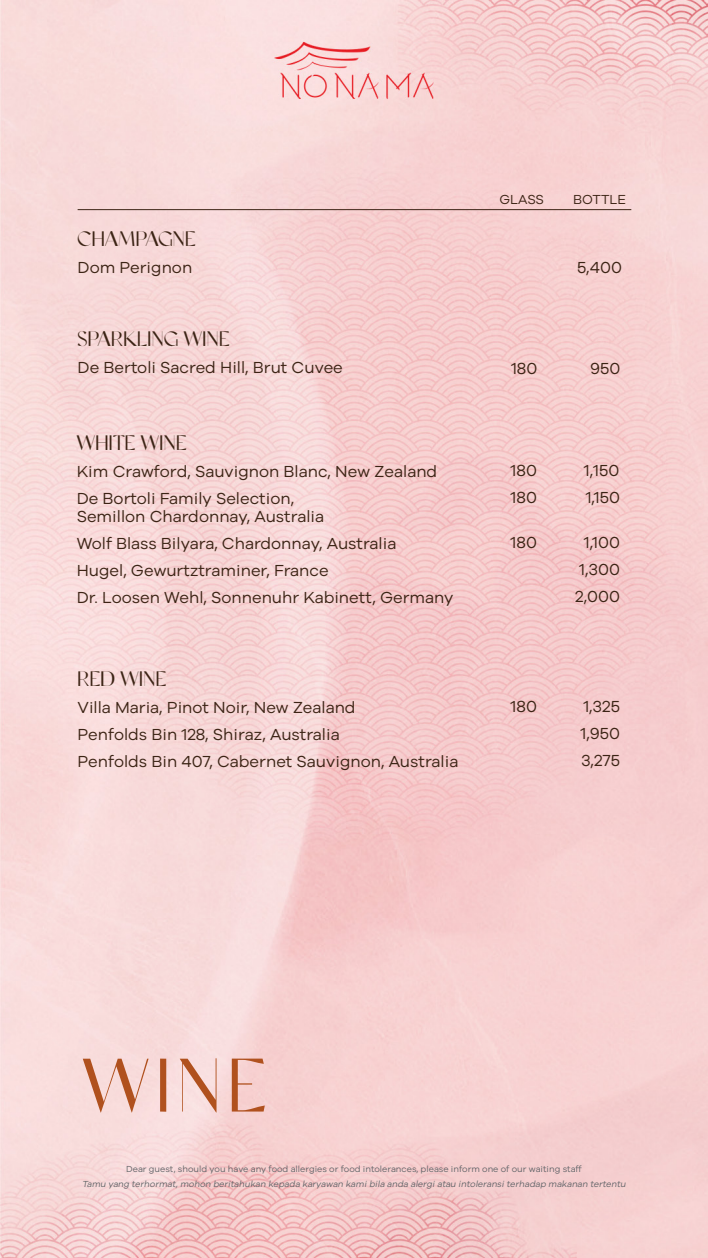
<style>
.page{position:relative;width:708px;height:1258px;background:#fff}
.page>*{position:absolute;margin:0;border:0;box-sizing:border-box;transform-origin:0 0}
.t1{font:700 76.05px "Classico";color:#b0511e}
.t2{font:700 21px "Classico";letter-spacing:.025em;color:#3c2415}
.t3{font:16.5px/27px "Galyon";color:#3c2415}
.t4{font:13.5px "Galyon";color:#3c2415}
.t5{font:italic 9px "Galyon";color:#636569}
.t6{font:9px "Galyon";color:#636569}
</style>
<div class="page">
<img style="left:0;top:0;width:708px;height:1258px">
<hr style="left:78px;top:209px;width:553px;height:1px;background:#3c2415">
<p class="t4" style="left:500px;top:189px;width:46px">GLASS</p>
<p class="t4" style="left:573px;top:189px;width:54px">BOTTLE</p>
<p class="t2" style="left:78px;top:227px;width:120px">CHAMPAGNE</p>
<p class="t3" style="left:78px;top:253px;width:116px">Dom Perignon</p>
<p class="t3" style="left:577px;top:252px;width:46px">5,400</p>
<p class="t2" style="left:78px;top:326px;width:153px">SPARKLING WINE</p>
<p class="t3" style="left:78px;top:352px;width:267px">De Bertoli Sacred Hill, Brut Cuvee</p>
<p class="t2" style="left:77px;top:431px;width:111px">WHITE WINE</p>
<p class="t3" style="left:77px;top:456px;width:362px">Kim Crawford, Sauvignon Blanc, New Zealand<br>De Bortoli Family Selection,</p>
<p class="t3" style="left:77px;top:501px;width:378px">Semillon Chardonnay, Australia<br>Wolf Blass Bilyara, Chardonnay, Australia<br>Hugel, Gewurtztraminer, France<br>Dr. Loosen Wehl, Sonnenuhr Kabinett, Germany</p>
<p class="t2" style="left:78px;top:666px;width:90px">RED WINE</p>
<p class="t3" style="left:78px;top:692px;width:382px">Villa Maria, Pinot Noir, New Zealand<br>Penfolds Bin 128, Shiraz, Australia<br>Penfolds Bin 407, Cabernet Sauvignon, Australia</p>
<p class="t3" style="left:511px;top:353px;width:28px">180</p>
<p class="t3" style="left:590px;top:353px;width:32px">950</p>
<p class="t3" style="left:511px;top:455px;width:28px">180<br>180</p>
<p class="t3" style="left:511px;top:527px;width:28px">180</p>
<p class="t3" style="left:511px;top:691px;width:28px">180</p>
<p class="t3" style="left:584px;top:455px;width:38px">1,150<br>1,150</p>
<p class="t3" style="left:575px;top:527px;width:46px;text-align:center">1,100<br>1,300<br>2,000</p>
<p class="t3" style="left:581px;top:691px;width:41px;text-align:justify">1,325<br>1,950<br>3,275</p>
<h1 class="t1" style="left:83px;top:1042px;width:184px">WINE</h1>
<p class="t6" style="left:126px;top:1162px;width:457px">Dear guest, should you have any food allergies or food intolerances, please inform one of our waiting staff</p>
<p class="t5" style="left:82px;top:1177px;width:545px">Tamu yang terhormat, mohon beritahukan kepada karyawan kami bila anda alergi atau intoleransi terhadap makanan tertentu</p>
</div>
